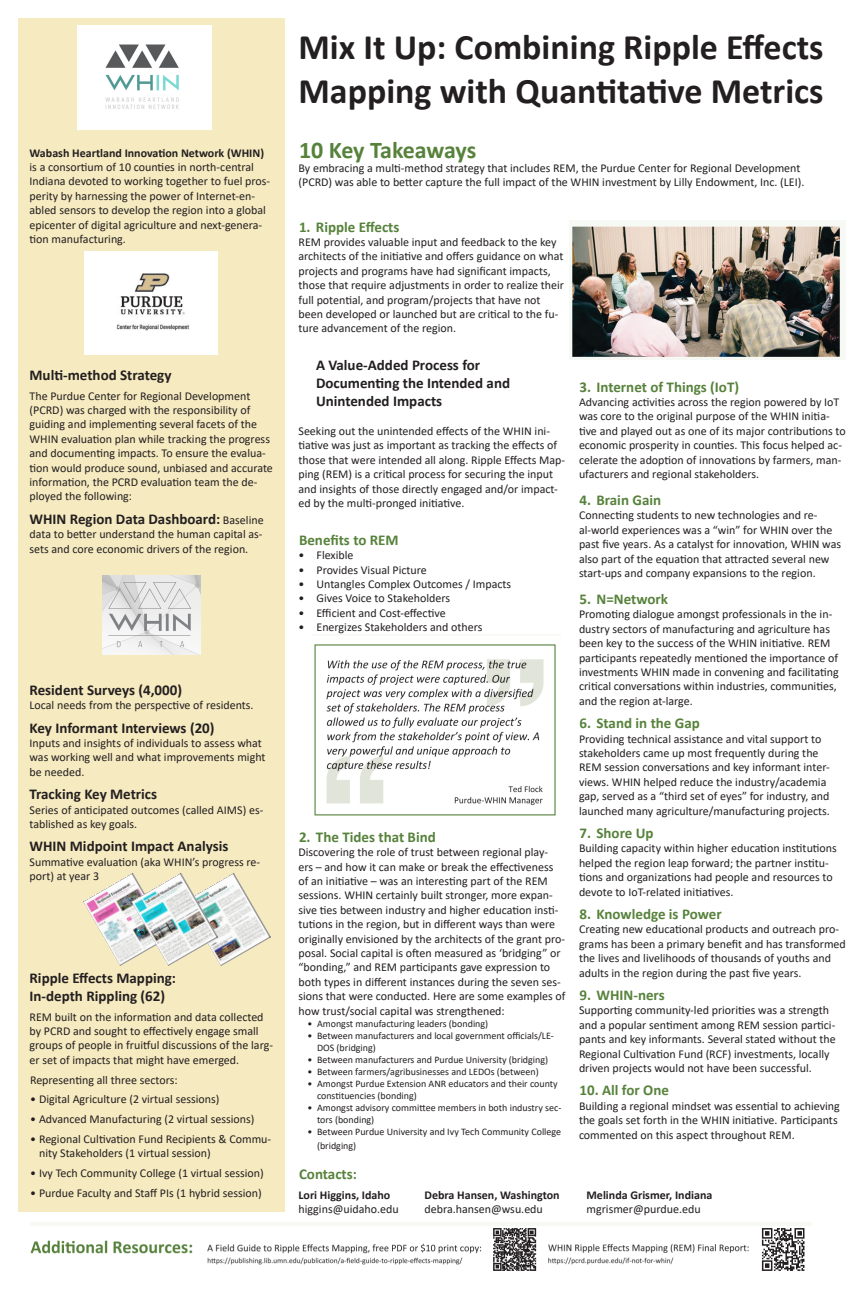
<style>
.page{position:relative;width:864px;height:1296px;background:#fff}
.page>*{position:absolute;margin:0;border:0;box-sizing:border-box;transform-origin:0 0}
.t1{font:700 36px/43.2px "Calibri";color:#231f20}
.t2{font:700 24px "Calibri";letter-spacing:-.01em;color:#57823b}
.t3{font:700 15px/18px "Calibri";color:#231f20}
.t4{font:700 15px "Calibri";color:#57823b}
.t5{font:12px/14.4px "Calibri";color:#231f20}
.t6{font:700 12px "Calibri";color:#231f20}
.t7{font:10px/12px "Calibri";color:#231f20}
.s1{font-weight:700}
.s2{font-weight:400;font-size:12px}
</style>
<div class="page">
<div style="left:18px;top:18px;width:267px;height:1194px;background:#f6eac0"></div>
<img style="left:314px;top:644px;width:242px;height:172px">
<img style="left:570px;top:220px;width:276px;height:139px">
<img style="left:30px;top:1228px;width:775px;height:43px">
<img style="left:77px;top:26px;width:134px;height:103px">
<div style="left:85px;top:251px;width:133px;height:103px;background:#fff"></div>
<img style="left:116px;top:274px;width:73px;height:57px">
<img style="left:218px;top:873px;width:53px;height:93px">
<img style="left:83px;top:874px;width:48px;height:92px">
<img style="left:131px;top:873px;width:87px;height:93px">
<img style="left:102px;top:576px;width:99px;height:79px">
<p class="t5" style="left:30px;top:145px;width:242px"><span class="s1">Wabash Heartland Innovation Network (WHIN) </span>is a consortium of 10 counties in north-central Indiana devoted to working together to fuel pros&shy;perity by harnessing the power of Internet-en&shy;abled sensors to develop the region into a global epicenter of digital agriculture and next-genera&shy;tion manufacturing.</p>
<p class="t3" style="left:30px;top:366px;width:143px">Multi-method Strategy</p>
<p class="t5" style="left:30px;top:388px;width:245px">The Purdue Center for Regional Development (PCRD) was charged with the responsibility of guiding and implementing several facets of the WHIN evaluation plan while tracking the progress and documenting impacts. To ensure the evalua&shy;tion would produce sound, unbiased and accurate information, the PCRD evaluation team the de&shy;ployed the following:</p>
<p class="t3" style="left:30px;top:510px;width:236px">WHIN Region Data Dashboard: <span class="s2">Baseline</span></p>
<p class="t5" style="left:30px;top:527px;width:235px">data to better understand the human capital as&shy;sets and core economic drivers of the region.</p>
<p class="t3" style="left:30px;top:681px;width:154px">Resident Surveys (4,000)</p>
<p class="t5" style="left:30px;top:698px;width:226px">Local needs from the perspective of residents.</p>
<p class="t3" style="left:30px;top:718px;width:187px">Key Informant Interviews (20)</p>
<p class="t5" style="left:30px;top:736px;width:237px">Inputs and insights of individuals to assess what was working well and what improvements might be needed.</p>
<p class="t3" style="left:30px;top:785px;width:129px">Tracking Key Metrics</p>
<p class="t5" style="left:30px;top:802px;width:235px">Series of anticipated outcomes (called AIMS) es&shy;tablished as key goals.</p>
<p class="t3" style="left:30px;top:837px;width:200px">WHIN Midpoint Impact Analysis</p>
<p class="t5" style="left:30px;top:854px;width:232px">Summative evaluation (aka WHIN’s progress re&shy;port) at year 3</p>
<p class="t3" style="left:30px;top:969px;width:148px">Ripple Effects Mapping:<br>In-depth Rippling (62)</p>
<p class="t5" style="left:30px;top:1009px;width:245px">REM built on the information and data collected by PCRD and sought to effectively engage small groups of people in fruitful discussions of the larg&shy;er set of impacts that might have emerged.</p>
<p class="t5" style="left:30px;top:1072px;width:149px">Representing all three sectors:</p>
<p class="t5" style="left:30px;top:1092px;width:191px">• Digital Agriculture (2 virtual sessions)</p>
<p class="t5" style="left:30px;top:1112px;width:226px">• Advanced Manufacturing (2 virtual sessions)</p>
<p class="t5" style="left:39px;top:1132px;width:234px;text-indent:-9px">• Regional Cultivation Fund Recipients &amp; Commu&shy;nity Stakeholders (1 virtual session)</p>
<p class="t5" style="left:30px;top:1166px;width:235px">• Ivy Tech Community College (1 virtual session)</p>
<p class="t5" style="left:30px;top:1186px;width:233px">• Purdue Faculty and Staff PIs (1 hybrid session)</p>
<p class="t1" style="left:298px;top:25px;width:527px">Mix It Up: Combining Ripple Effects<br>Mapping with Quantitative Metrics</p>
<p class="t2" style="left:299px;top:133px;width:179px">10 Key Takeaways</p>
<p class="t5" style="left:298px;top:160px;width:508px">By embracing a multi-method strategy that includes REM, the Purdue Center for Regional Development (PCRD) was able to better capture the full impact of the WHIN investment by Lilly Endowment, Inc. (LEI).</p>
<p class="t4" style="left:299px;top:216px;width:102px">1. Ripple Effects</p>
<p class="t5" style="left:298px;top:234px;width:267px">REM provides valuable input and feedback to the key architects of the initiative and offers guidance on what projects and programs have had significant impacts, those that require adjustments in order to realize their full potential, and program/projects that have not been developed or launched but are critical to the fu&shy;ture advancement of the region.</p>
<p class="t3" style="left:316px;top:356px;width:196px">A Value-Added Process for<br>Documenting the Intended and<br>Unintended Impacts</p>
<p class="t5" style="left:298px;top:423px;width:268px">Seeking out the unintended effects of the WHIN ini&shy;tiative was just as important as tracking the effects of those that were intended all along. Ripple Effects Map&shy;ping (REM) is a critical process for securing the input and insights of those directly engaged and/or impact&shy;ed by the multi-pronged initiative.</p>
<p class="t4" style="left:299px;top:529px;width:101px">Benefits to REM</p>
<p class="t5" style="left:298px;top:548px;width:57px">• Flexible</p>
<p class="t5" style="left:298px;top:562px;width:130px">• Provides Visual Picture</p>
<p class="t5" style="left:298px;top:576px;width:214px">• Untangles Complex Outcomes / Impacts</p>
<p class="t5" style="left:298px;top:591px;width:153px">• Gives Voice to Stakeholders</p>
<p class="t5" style="left:298px;top:605px;width:149px">• Efficient and Cost-effective</p>
<p class="t5" style="left:298px;top:620px;width:185px">• Energizes Stakeholders and others</p>
<p class="t4" style="left:299px;top:826px;width:138px">2. The Tides that Bind</p>
<p class="t5" style="left:298px;top:845px;width:268px">Discovering the role of trust between regional play&shy;ers – and how it can make or break the effectiveness of an initiative – was an interesting part of the REM sessions. WHIN certainly built stronger, more expan&shy;sive ties between industry and higher education insti&shy;tutions in the region, but in different ways than were originally envisioned by the architects of the grant pro&shy;posal. Social capital is often measured as ‘bridging” or “bonding,” and REM participants gave expression to both types in different instances during the seven ses&shy;sions that were conducted. Here are some examples of how trust/social capital was strengthened:</p>
<p class="t7" style="left:308px;top:1017px;width:182px">• Amongst manufacturing leaders (bonding)</p>
<p class="t7" style="left:317px;top:1029px;width:238px;text-indent:-10px">• Between manufacturers and local government officials/LE-<br>DOS (bridging)</p>
<p class="t7" style="left:308px;top:1053px;width:242px">• Between manufacturers and Purdue University (bridging)</p>
<p class="t7" style="left:308px;top:1065px;width:233px">• Between farmers/agribusinesses and LEDOs (between)</p>
<p class="t7" style="left:317px;top:1077px;width:242px;text-indent:-10px">• Amongst Purdue Extension ANR educators and their county constituencies (bonding)</p>
<p class="t7" style="left:317px;top:1101px;width:246px;text-indent:-10px">• Amongst advisory committee members in both industry sec&shy;tors (bonding)</p>
<p class="t7" style="left:317px;top:1124px;width:246px;line-height:14.4px;text-indent:-10px">• Between Purdue University and Ivy Tech Community College (bridging)</p>
<p class="t4" style="left:580px;top:376px;width:161px">3. Internet of Things (IoT)</p>
<p class="t5" style="left:579px;top:395px;width:268px">Advancing activities across the region powered by IoT was core to the original purpose of the WHIN initia&shy;tive and played out as one of its major contributions to economic prosperity in counties. This focus helped ac&shy;celerate the adoption of innovations by farmers, man&shy;ufacturers and regional stakeholders.</p>
<p class="t4" style="left:580px;top:489px;width:83px">4. Brain Gain</p>
<p class="t5" style="left:579px;top:508px;width:264px">Connecting students to new technologies and re&shy;al-world experiences was a “win” for WHIN over the past five years. As a catalyst for innovation, WHIN was also part of the equation that attracted several new start-ups and company expansions to the region.</p>
<p class="t4" style="left:580px;top:588px;width:90px">5. N=Network</p>
<p class="t5" style="left:579px;top:607px;width:261px">Promoting dialogue amongst professionals in the in&shy;dustry sectors of manufacturing and agriculture has been key to the success of the WHIN initiative. REM participants repeatedly mentioned the importance of investments WHIN made in convening and facilitating critical conversations within industries, communities, and the region at-large.</p>
<p class="t4" style="left:580px;top:713px;width:122px">6. Stand in the Gap</p>
<p class="t5" style="left:579px;top:731px;width:252px">Providing technical assistance and vital support to stakeholders came up most frequently during the REM session conversations and key informant inter&shy;views. WHIN helped reduce the industry/academia gap, served as a “third set of eyes” for industry, and launched many agriculture/manufacturing projects.</p>
<p class="t4" style="left:580px;top:822px;width:76px">7. Shore Up</p>
<p class="t5" style="left:579px;top:841px;width:259px">Building capacity within higher education institutions helped the region leap forward; the partner institu&shy;tions and organizations had people and resources to devote to IoT-related initiatives.</p>
<p class="t4" style="left:580px;top:903px;width:144px">8. Knowledge is Power</p>
<p class="t5" style="left:579px;top:922px;width:268px">Creating new educational products and outreach pro&shy;grams has been a primary benefit and has transformed the lives and livelihoods of thousands of youths and adults in the region during the past five years.</p>
<p class="t4" style="left:580px;top:984px;width:87px">9. WHIN-ners</p>
<p class="t5" style="left:579px;top:1003px;width:258px">Supporting community-led priorities was a strength and a popular sentiment among REM session partici&shy;pants and key informants. Several stated without the Regional Cultivation Fund (RCF) investments, locally driven projects would not have been successful.</p>
<p class="t4" style="left:580px;top:1080px;width:91px">10. All for One</p>
<p class="t5" style="left:579px;top:1098px;width:262px">Building a regional mindset was essential to achieving the goals set forth in the WHIN initiative. Participants commented on this aspect throughout REM.</p>
<p class="t4" style="left:299px;top:1164px;width:59px">Contacts:</p>
<p class="t6" style="left:298px;top:1187px;width:93px">Lori Higgins, Idaho</p>
<p class="t6" style="left:424px;top:1187px;width:137px">Debra Hansen, Washington</p>
<p class="t6" style="left:586px;top:1187px;width:127px">Melinda Grismer, Indiana</p>
<p class="t5" style="left:298px;top:1202px;width:102px">higgins@uidaho.edu</p>
<p class="t5" style="left:424px;top:1202px;width:120px">debra.hansen@wsu.edu</p>
<p class="t5" style="left:586px;top:1202px;width:116px">mgrismer@purdue.edu</p>
</div>
